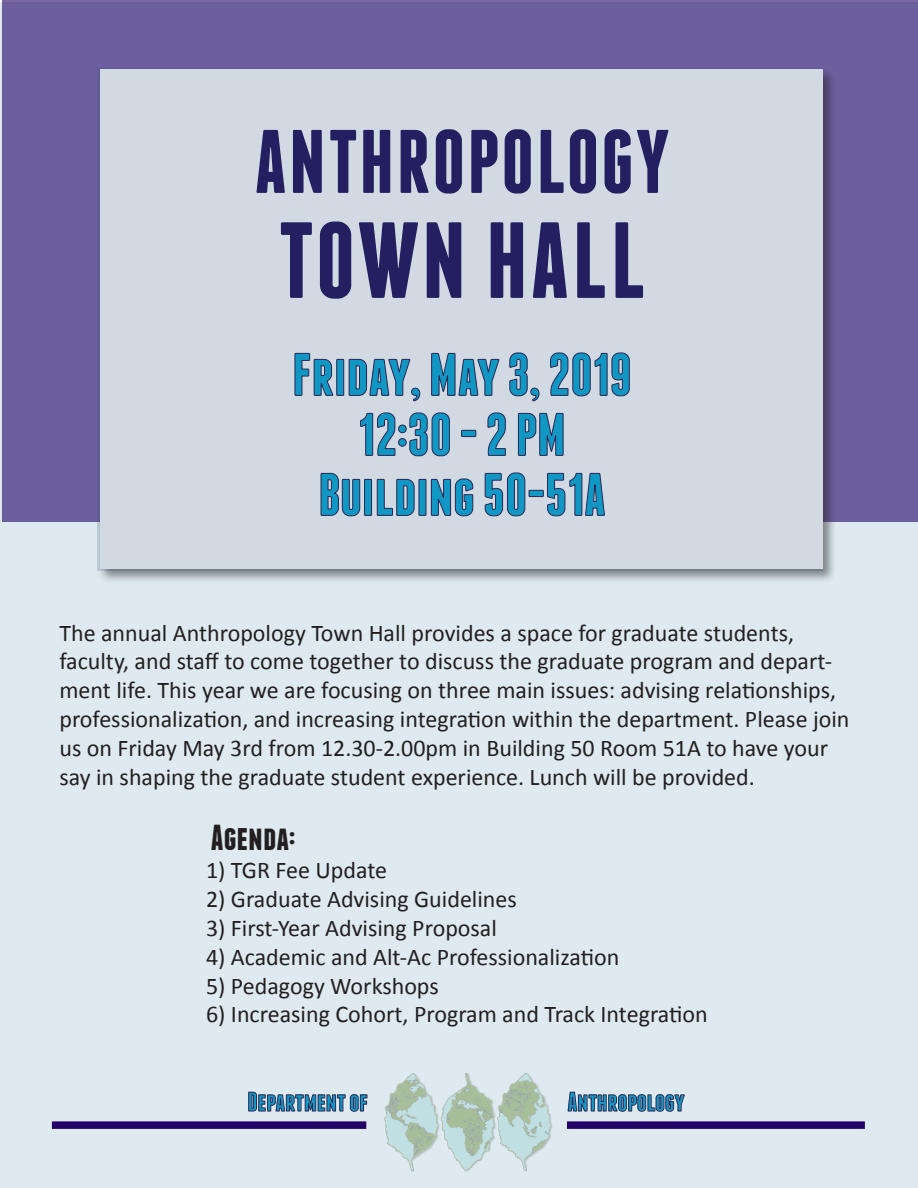
<style>
.page{position:relative;width:918px;height:1188px;background:#fff}
.page>*{position:absolute;margin:0;border:0;box-sizing:border-box;transform-origin:0 0}
.t1{font:700 108px "Franchise";letter-spacing:.025em;color:#241f60}
.t2{font:700 90px "Franchise";letter-spacing:.025em;color:#241f60}
.t3{font:700 60px "Franchise";color:#1197c4}
.t4{font:700 36px "Franchise";color:#231f20}
.t5{font:700 27px "Franchise";color:#1197c4}
.t6{font:24px/28.8px "Calibri";color:#231f20}
</style>
<div class="page">
<div style="left:1px;top:3px;width:917px;height:1185px;background:#deeaf0"></div>
<div style="left:52px;top:1121px;width:314px;height:8px;background:#230367"></div>
<div style="left:2px;top:0;width:916px;height:522px;background:#6d5f9d"></div>
<div style="left:96px;top:67px;width:741px;height:518px;background:#231f20;opacity:.5"></div>
<div style="left:97px;top:68px;width:726px;height:503px;background:#d1d9e2"></div>
<svg style="left:294px;top:353px;width:40px;height:43px"></svg>
<div style="left:337px;top:359px;width:7px;height:36px;border:1px solid #2a2653"></div>
<svg style="left:348px;top:359px;width:73px;height:43px"></svg>
<svg style="left:431px;top:353px;width:69px;height:43px"></svg>
<svg style="left:509px;top:352px;width:31px;height:50px"></svg>
<svg style="left:550px;top:352px;width:80px;height:45px"></svg>
<svg style="left:360px;top:412px;width:90px;height:45px"></svg>
<div style="left:462px;top:430px;width:14px;height:7px;border:1px solid #2a2653"></div>
<svg style="left:487px;top:412px;width:19px;height:44px"></svg>
<svg style="left:518px;top:413px;width:46px;height:43px"></svg>
<svg style="left:320px;top:473px;width:40px;height:44px"></svg>
<div style="left:365px;top:479px;width:7px;height:36px;border:1px solid #2a2653"></div>
<svg style="left:377px;top:479px;width:38px;height:37px"></svg>
<div style="left:419px;top:479px;width:7px;height:36px;border:1px solid #2a2653"></div>
<svg style="left:431px;top:478px;width:43px;height:39px"></svg>
<svg style="left:484px;top:472px;width:42px;height:45px"></svg>
<div style="left:529px;top:490px;width:14px;height:7px;border:1px solid #2a2653"></div>
<svg style="left:547px;top:473px;width:58px;height:44px"></svg>
<img style="left:384px;top:1073px;width:168px;height:99px">
<svg style="left:248px;top:1091px;width:120px;height:21px"></svg>
<svg style="left:567px;top:1091px;width:118px;height:21px"></svg>
<div style="left:567px;top:1121px;width:298px;height:8px;background:#230367"></div>
<p class="t2" style="left:255px;top:119px;width:416px">ANTHROPOLOGY</p>
<p class="t1" style="left:278px;top:210px;width:369px">TOWN HALL</p>
<p class="t3" style="left:292px;top:346px;width:341px">Friday, May 3, 2019</p>
<p class="t3" style="left:358px;top:406px;width:209px">12:30 - 2 PM</p>
<p class="t3" style="left:318px;top:466px;width:289px">Building 50-51A</p>
<p class="t6" style="left:59px;top:618px;width:792px">The annual Anthropology Town Hall provides a space for graduate students, faculty, and staff to come together to discuss the graduate program and depart&shy;ment life. This year we are focusing on three main issues: advising relationships, professionalization, and increasing integration within the department. Please join us on Friday May 3rd from 12.30-2.00pm in Building 50 Room 51A to have your say in shaping the graduate student experience. Lunch will be provided.</p>
<p class="t4" style="left:211px;top:820px;width:86px">Agenda:</p>
<p class="t6" style="left:206px;top:856px;width:183px">1) TGR Fee Update</p>
<p class="t6" style="left:206px;top:885px;width:312px">2) Graduate Advising Guidelines</p>
<p class="t6" style="left:206px;top:914px;width:292px">3) First-Year Advising Proposal</p>
<p class="t6" style="left:206px;top:943px;width:415px">4) Academic and Alt-Ac Professionalization</p>
<p class="t6" style="left:206px;top:971px;width:234px">5) Pedagogy Workshops</p>
<p class="t6" style="left:206px;top:1000px;width:503px">6) Increasing Cohort, Program and Track Integration</p>
<p class="t5" style="left:247px;top:1089px;width:122px">Department of</p>
<p class="t5" style="left:568px;top:1089px;width:118px">Anthropology</p>
</div>
